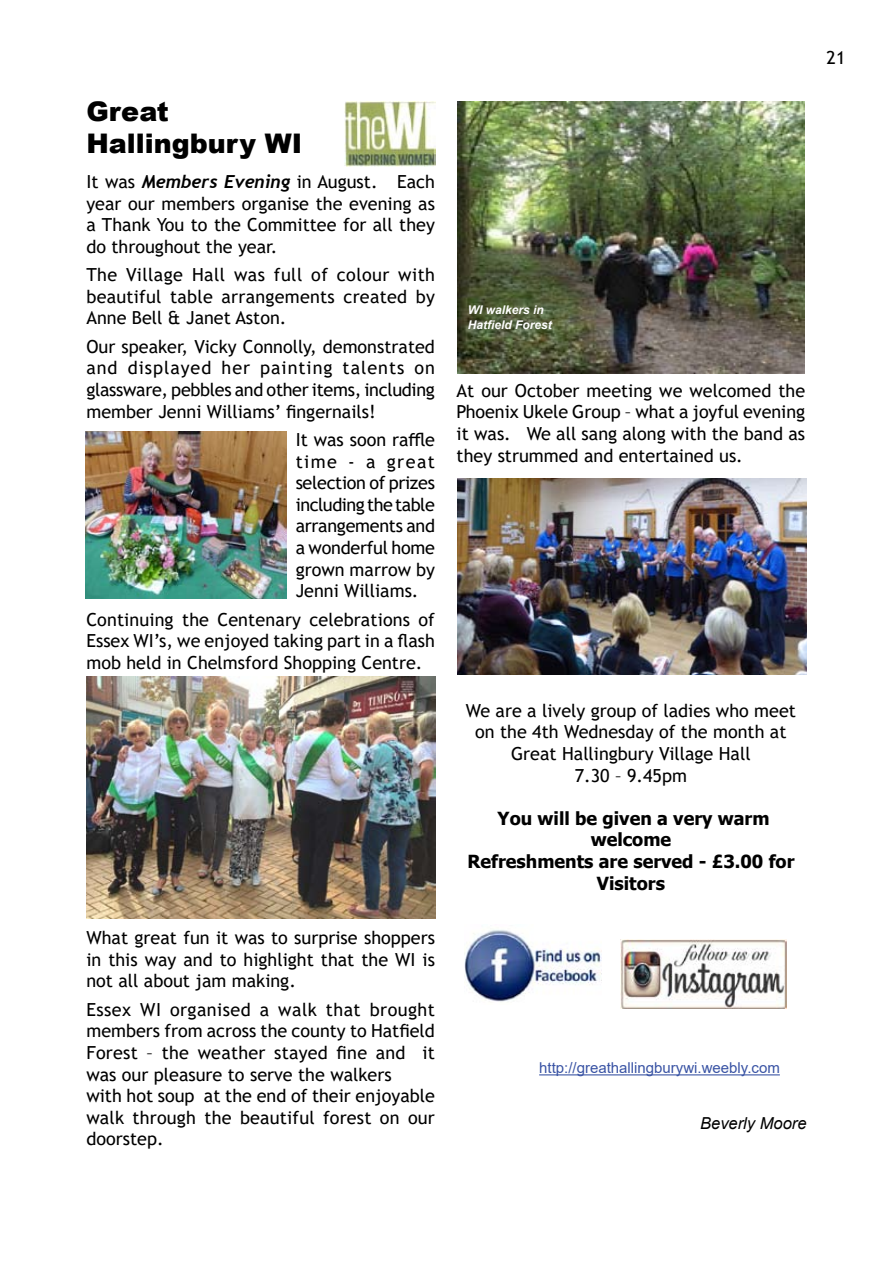
<style>
.page{position:relative;width:893px;height:1263px;background:#fff}
.page>*{position:absolute;margin:0;border:0;box-sizing:border-box;transform-origin:0 0}
.t1{font:900 27px/32.4px "Arial";color:#000}
.t2{font:18px/21.6px "Trebuchet MS";color:#000;text-align:justify}
.t3{font:700 18px/21.6px "Tahoma";color:#000;text-align:center}
.t4{font:italic 16.5px "Arial";color:#000}
.t5{font:15px "Arial";color:#3953a4}
.t6{font:italic 700 12px/14.4px "Arial";color:#fdfdfd}
.s1{font-family:"Trebuchet";font-weight:700;font-style:italic}
</style>
<div class="page">
<img style="left:344px;top:101px;width:91px;height:66px">
<img style="left:85px;top:432px;width:202px;height:167px">
<img style="left:86px;top:677px;width:349px;height:241px">
<img style="left:458px;top:101px;width:346px;height:272px">
<img style="left:458px;top:478px;width:349px;height:196px">
<img style="left:621px;top:940px;width:165px;height:68px">
<img style="left:465px;top:930px;width:137px;height:72px">
<hr style="left:539px;top:1074px;width:241px;height:1px;background:#3953a4">
<h1 class="t1" style="left:86px;top:94px;width:218px">Great<br>Hallingbury WI</h1>
<p class="t2" style="left:86px;top:171px;width:350px">It was <span class="s1">Members Evening</span> in August. Each year our members organise the evening as a Thank You to the Committee for all they do throughout the year.</p>
<p class="t2" style="left:86px;top:264px;width:350px">The Village Hall was full of colour with beautiful table arrangements created by Anne Bell &amp; Janet Aston.</p>
<p class="t2" style="left:86px;top:335px;width:350px">Our speaker, Vicky Connolly, demonstrated and displayed her painting talents on glassware, pebbles and other items, including member Jenni Williams’ fingernails!</p>
<p class="t2" style="left:296px;top:429px;width:141px">It was soon raffle time - a great selection of prizes including the table arrangements and a wonderful home grown marrow by Jenni Williams.</p>
<p class="t2" style="left:86px;top:608px;width:350px">Continuing the Centenary celebrations of Essex WI’s, we enjoyed taking part in a flash mob held in Chelmsford Shopping Centre.</p>
<p class="t2" style="left:86px;top:927px;width:350px">What great fun it was to surprise shoppers in this way and to highlight that the WI is not all about jam making.</p>
<p class="t2" style="left:86px;top:998px;width:350px;text-align:left">Essex WI organised a walk that brought members from across the county to Hatfield Forest – the weather stayed fine and it was our pleasure to serve the walkers<br>with hot soup at the end of their enjoyable walk through the beautiful forest on our doorstep.</p>
<p class="t2" style="left:827px;top:47px;width:20px">21</p>
<p class="t6" style="left:468px;top:303px;width:86px">WI walkers in<br>Hatfield Forest</p>
<p class="t2" style="left:457px;top:379px;width:350px">At our October meeting we welcomed the Phoenix Ukele Group – what a joyful evening it was. We all sang along with the band as they strummed and entertained us.</p>
<p class="t2" style="left:466px;top:699px;width:332px;text-align:center">We are a lively group of ladies who meet on the 4th Wednesday of the month at<br>Great Hallingbury Village Hall<br>7.30 – 9.45pm</p>
<p class="t3" style="left:467px;top:808px;width:328px">You will be given a very warm welcome<br>Refreshments are served - £3.00 for<br>Visitors</p>
<p class="t5" style="left:539px;top:1058px;width:242px">http://greathallingburywi.weebly.com</p>
<p class="t4" style="left:700px;top:1113px;width:108px">Beverly Moore</p>
</div>
